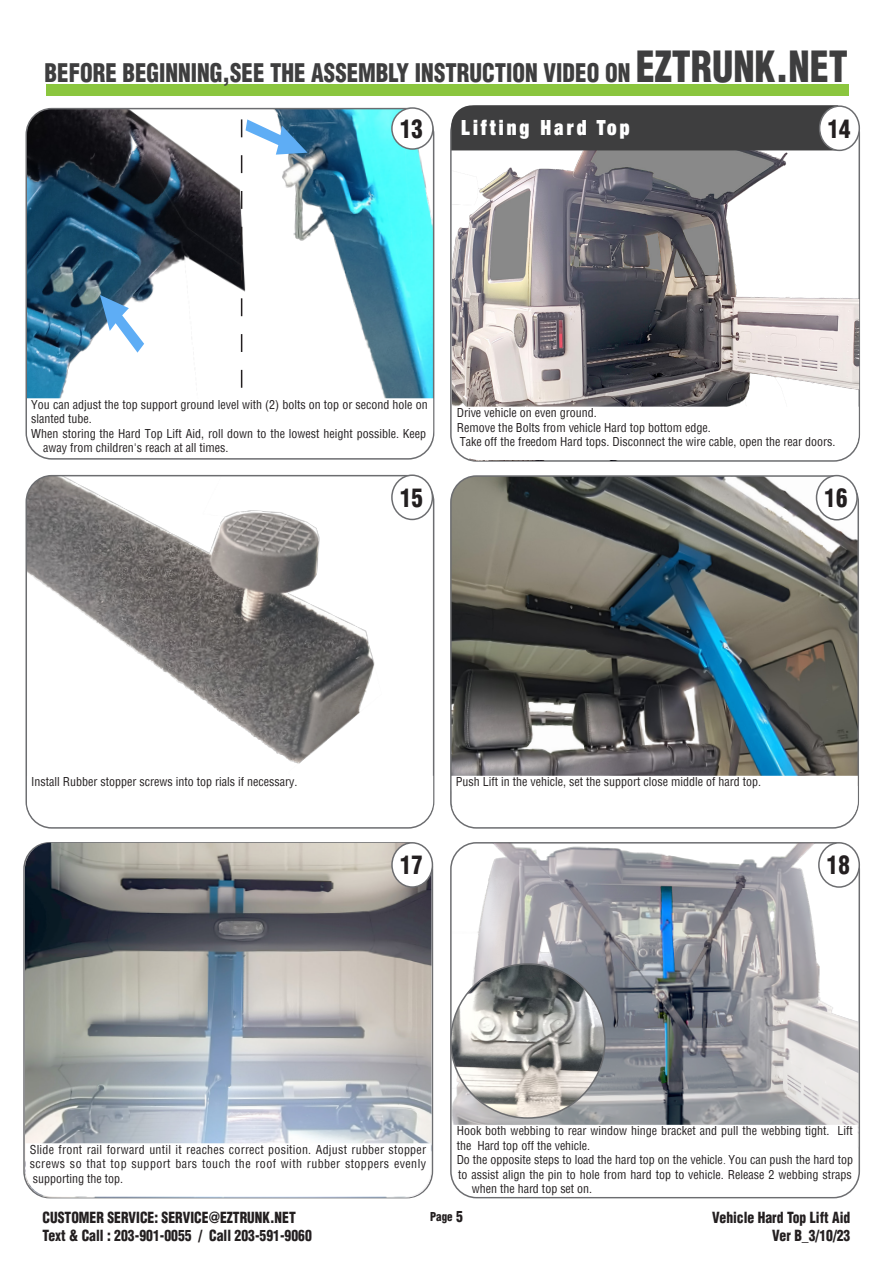
<style>
.page{position:relative;width:893px;height:1263px;background:#fff}
.page>*{position:absolute;margin:0;border:0;box-sizing:border-box;transform-origin:0 0}
.t1{font:900 condensed 25.05px "Helvetica";color:#3e3e3f;scale:.91 1}
.t2{font:900 condensed 25.05px "Helvetica";color:#231f20;scale:.91 1}
.t3{font:900 expanded 21px "Helvetica Neue";letter-spacing:.16em;color:#fff;scale:.9 1}
.t4{font:900 condensed 15px/18px "Helvetica";color:#231f20;text-align:right;scale:.91 1}
.t5{font:condensed 12px/14.4px "Helvetica";color:#231f20}
.t6{font:900 condensed 12px "Helvetica";color:#231f20;scale:.91 1}
.s1{font-size:42px}
.s2{font-family:"Adobe Song Std";font-weight:300;font-stretch:normal}
.s3{font-size:15px}
</style>
<div class="page">
<div style="left:46px;top:84px;width:802px;height:11px;background:#8bc63e"></div>
<img style="left:26px;top:109px;width:407px;height:289px">
<div style="left:26px;top:108px;width:408px;height:352px;border:2px solid #6c6d70;border-radius:26px"></div>
<div style="left:392px;top:108px;width:41px;height:41px;background:#fff;border-radius:50%"></div>
<div style="left:391px;top:107px;width:43px;height:43px;border:2px solid #6c6d70;border-radius:50%"></div>
<svg style="left:27px;top:398px;width:406px;height:59px"></svg>
<svg style="left:100px;top:295px;width:44px;height:58px"></svg>
<svg style="left:241px;top:119px;width:67px;height:269px"></svg>
<img style="left:453px;top:476px;width:403px;height:300px">
<div style="left:450px;top:475px;width:409px;height:354px;border:2px solid #6c6d70;border-radius:26px"></div>
<svg style="left:452px;top:776px;width:406px;height:50px"></svg>
<div style="left:816px;top:476px;width:41px;height:44px;background:#fff;border-radius:50%"></div>
<div style="left:816px;top:475px;width:42px;height:45px;border:2px solid #6c6d70;border-radius:50%"></div>
<img style="left:452px;top:108px;width:407px;height:353px">
<svg style="left:452px;top:407px;width:407px;height:53px"></svg>
<div style="left:451px;top:105px;width:384px;height:45px;background:#3e3e3f"></div>
<div style="left:820px;top:106px;width:39px;height:44px;background:#fff;border-radius:50%"></div>
<div style="left:819px;top:105px;width:41px;height:46px;border:2px solid #6c6d70;border-radius:50%"></div>
<img style="left:25px;top:843px;width:406px;height:340px">
<svg style="left:26px;top:1143px;width:405px;height:54px"></svg>
<div style="left:392px;top:843px;width:40px;height:44px;background:#fff;border-radius:50%"></div>
<div style="left:391px;top:842px;width:42px;height:46px;border:2px solid #6c6d70;border-radius:50%"></div>
<img style="left:452px;top:843px;width:406px;height:282px">
<svg style="left:452px;top:1126px;width:406px;height:71px"></svg>
<div style="left:819px;top:843px;width:40px;height:44px;background:#fff;border-radius:50%"></div>
<div style="left:818px;top:842px;width:42px;height:46px;border:2px solid #6c6d70;border-radius:50%"></div>
<img style="left:26px;top:476px;width:408px;height:334px">
<div style="left:26px;top:475px;width:408px;height:354px;border:2px solid #6c6d70;border-radius:26px"></div>
<svg style="left:27px;top:776px;width:406px;height:50px"></svg>
<div style="left:392px;top:475px;width:40px;height:44px;background:#fff;border-radius:50%"></div>
<div style="left:391px;top:474px;width:42px;height:46px;border:2px solid #6c6d70;border-radius:50%"></div>
<img style="left:451px;top:964px;width:154px;height:154px;border-radius:77px">
<h1 class="t1" style="left:45px;top:57px;width:884px">BEFORE BEGINNING,SEE THE ASSEMBLY INSTRUCTION VIDEO ON <span class="s1">EZTRUNK.NET</span></h1>
<p class="t2" style="left:400px;top:113px;width:27px">13</p>
<p class="t3" style="left:461px;top:114px;width:188px">Lifting Hard Top</p>
<p class="t2" style="left:828px;top:113px;width:27px">14</p>
<p class="t5" style="left:31px;top:397px;width:398px">You can adjust the top support ground level with (2) bolts on top or second hole on slanted tube.</p>
<p class="t5" style="left:43px;top:426px;width:384px;text-indent:-12px">When storing the Hard Top Lift Aid, roll down to the lowest height possible. Keep away from children's reach at all times.</p>
<p class="t2" style="left:400px;top:482px;width:27px">15</p>
<p class="t5" style="left:457px;top:405px;width:142px">Drive vehicle on even ground.</p>
<p class="t5" style="left:457px;top:420px;width:256px">Remove the Bolts from vehicle Hard top bottom edge.</p>
<p class="t5" style="left:460px;top:434px;width:377px">Take off the freedom Hard tops. Disconnect the wire cable, open the rear doors.</p>
<p class="t2" style="left:825px;top:482px;width:27px">16</p>
<p class="t5" style="left:31px;top:774px;width:268px">Install Rubber stopper screws into top rials if necessary.</p>
<p class="t2" style="left:400px;top:849px;width:27px">17</p>
<p class="t5" style="left:456px;top:774px;width:307px">Push Lift in the vehicle, set the support close middle of hard top.</p>
<p class="t2" style="left:827px;top:849px;width:27px">18</p>
<p class="t5" style="left:30px;top:1142px;width:398px;text-align:justify">Slide front rail forward until it reaches correct position. Adjust rubber stopper screws so that top support bars touch the roof with rubber stoppers evenly supporting the top.</p>
<p class="t5" style="left:457px;top:1123px;width:398px">Hook both webbing to rear window hinge bracket and pull the webbing tight. Lift the Hard top off the vehicle.</p>
<p class="t5" style="left:457px;top:1152px;width:398px">Do the opposite steps to load the hard top on the vehicle<span class="s2">.</span> You can push the hard top</p>
<p class="t5" style="left:458px;top:1167px;width:395px">to assist align the pin to hole from hard top to vehicle. Release 2 webbing straps</p>
<p class="t5" style="left:472px;top:1181px;width:122px">when the hard top set on.</p>
<p class="t4" style="left:43px;top:1208px;width:297px;text-align:left">CUSTOMER SERVICE: SERVICE@EZTRUNK.NET<br>Text &amp; Call : 203-901-0055 / Call 203-591-9060</p>
<p class="t6" style="left:430px;top:1209px;width:37px">Page <span class="s3">5</span></p>
<p class="t4" style="left:712px;top:1208px;width:153px">Vehicle Hard Top Lift Aid<br>Ver B_3/10/23</p>
</div>
